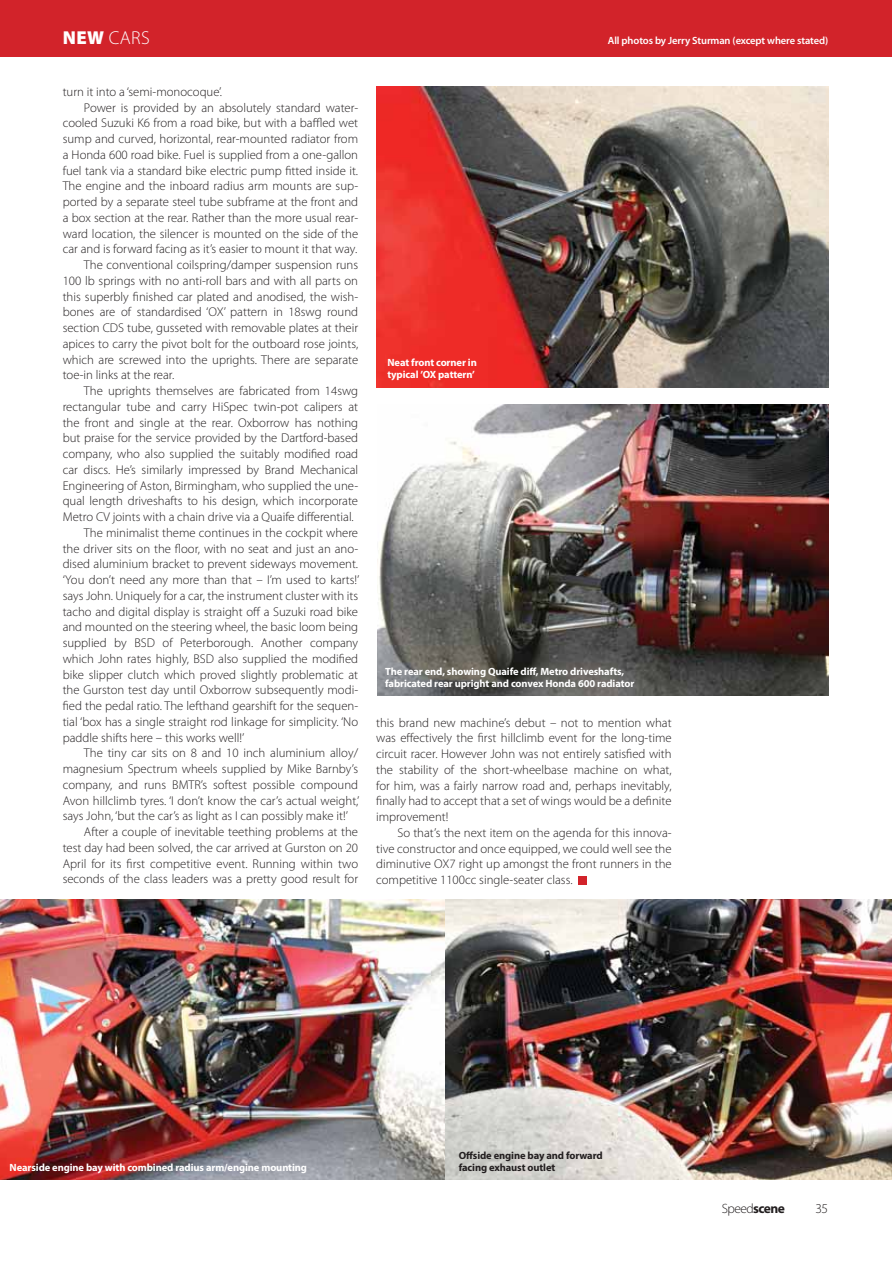
<style>
.page{position:relative;width:892px;height:1264px;background:#fff}
.page>*{position:absolute;margin:0;border:0;box-sizing:border-box;transform-origin:0 0}
.t1{font:300 18.75px "Myriad Pro";color:#fff}
.t2{font:300 13.5px "Myriad Pro";letter-spacing:-.04em;color:#231f20}
.t3{font:300 12.75px/15.8px "Myriad Pro";color:#231f20;text-align:justify}
.t4{font:700 10.5px/12px "Myriad Pro";letter-spacing:-.01em;color:#fff}
.t5{font:700 10.5px/12px "Myriad Pro";letter-spacing:-.01em;color:#231f20}
.t6{font:600 10.5px "Myriad Pro";letter-spacing:-.01em;color:#fff}
.s1{font-weight:900}
.s2{font-weight:700}
</style>
<div class="page">
<div style="left:578px;top:876px;width:9px;height:8px;background:#d2232a"></div>
<img style="left:376px;top:86px;width:452px;height:301px">
<img style="left:378px;top:404px;width:450px;height:292px">
<img style="left:0;top:900px;width:892px;height:279px">
<div style="left:0;top:0;width:892px;height:56px;background:#d2232a"></div>
<h1 class="t1" style="left:63px;top:31px;width:88px"><span class="s1">NEW</span> CARS</h1>
<p class="t6" style="left:608px;top:37px;width:222px">All photos by Jerry Sturman (except where stated)</p>
<p class="t3" style="left:63px;top:85px;width:161px">turn it into a ‘semi-monocoque’.</p>
<p class="t3" style="left:84px;top:101px;width:276px">Power is provided by an absolutely standard water-</p>
<p class="t3" style="left:63px;top:116px;width:297px">cooled Suzuki K6 from a road bike, but with a baffled wet</p>
<p class="t3" style="left:63px;top:132px;width:297px">sump and curved, horizontal, rear-mounted radiator from</p>
<p class="t3" style="left:63px;top:148px;width:297px">a Honda 600 road bike. Fuel is supplied from a one-gallon</p>
<p class="t3" style="left:63px;top:164px;width:297px">fuel tank via a standard bike electric pump fitted inside it.</p>
<p class="t3" style="left:63px;top:179px;width:297px">The engine and the inboard radius arm mounts are sup-</p>
<p class="t3" style="left:63px;top:195px;width:297px">ported by a separate steel tube subframe at the front and</p>
<p class="t3" style="left:63px;top:211px;width:297px">a box section at the rear. Rather than the more usual rear-</p>
<p class="t3" style="left:63px;top:227px;width:297px">ward location, the silencer is mounted on the side of the</p>
<p class="t3" style="left:63px;top:242px;width:296px">car and is forward facing as it’s easier to mount it that way.</p>
<p class="t3" style="left:84px;top:258px;width:276px">The conventional coilspring/damper suspension runs</p>
<p class="t3" style="left:63px;top:274px;width:297px">100 lb springs with no anti-roll bars and with all parts on</p>
<p class="t3" style="left:63px;top:290px;width:297px">this superbly finished car plated and anodised, the wish-</p>
<p class="t3" style="left:63px;top:305px;width:297px">bones are of standardised ‘OX’ pattern in 18swg round</p>
<p class="t3" style="left:63px;top:321px;width:297px">section CDS tube, gusseted with removable plates at their</p>
<p class="t3" style="left:63px;top:337px;width:297px">apices to carry the pivot bolt for the outboard rose joints,</p>
<p class="t3" style="left:63px;top:353px;width:297px">which are screwed into the uprights. There are separate</p>
<p class="t3" style="left:63px;top:368px;width:113px">toe-in links at the rear.</p>
<p class="t3" style="left:84px;top:384px;width:276px">The uprights themselves are fabricated from 14swg</p>
<p class="t3" style="left:63px;top:400px;width:297px">rectangular tube and carry HiSpec twin-pot calipers at</p>
<p class="t3" style="left:63px;top:416px;width:297px">the front and single at the rear. Oxborrow has nothing</p>
<p class="t3" style="left:63px;top:431px;width:297px">but praise for the service provided by the Dartford-based</p>
<p class="t3" style="left:63px;top:447px;width:297px">company, who also supplied the suitably modified road</p>
<p class="t3" style="left:63px;top:463px;width:297px">car discs. He’s similarly impressed by Brand Mechanical</p>
<p class="t3" style="left:63px;top:479px;width:297px">Engineering of Aston, Birmingham, who supplied the une-</p>
<p class="t3" style="left:63px;top:494px;width:297px">qual length driveshafts to his design, which incorporate</p>
<p class="t3" style="left:63px;top:510px;width:293px">Metro CV joints with a chain drive via a Quaife differential.</p>
<p class="t3" style="left:84px;top:526px;width:276px">The minimalist theme continues in the cockpit where</p>
<p class="t3" style="left:63px;top:542px;width:297px">the driver sits on the floor, with no seat and just an ano-</p>
<p class="t3" style="left:63px;top:557px;width:297px">dised aluminium bracket to prevent sideways movement.</p>
<p class="t3" style="left:63px;top:573px;width:298px">‘You don’t need any more than that – I’m used to karts!’</p>
<p class="t3" style="left:63px;top:589px;width:297px">says John. Uniquely for a car, the instrument cluster with its</p>
<p class="t3" style="left:63px;top:605px;width:297px">tacho and digital display is straight off a Suzuki road bike</p>
<p class="t3" style="left:63px;top:620px;width:297px">and mounted on the steering wheel, the basic loom being</p>
<p class="t3" style="left:63px;top:636px;width:297px">supplied by BSD of Peterborough. Another company</p>
<p class="t3" style="left:63px;top:652px;width:297px">which John rates highly, BSD also supplied the modified</p>
<p class="t3" style="left:63px;top:668px;width:297px">bike slipper clutch which proved slightly problematic at</p>
<p class="t3" style="left:63px;top:683px;width:297px">the Gurston test day until Oxborrow subsequently modi-</p>
<p class="t3" style="left:63px;top:699px;width:297px">fied the pedal ratio. The lefthand gearshift for the sequen-</p>
<p class="t3" style="left:63px;top:715px;width:297px">tial ‘box has a single straight rod linkage for simplicity. ‘No</p>
<p class="t3" style="left:63px;top:731px;width:183px">paddle shifts here – this works well!’</p>
<p class="t3" style="left:84px;top:746px;width:276px">The tiny car sits on 8 and 10 inch aluminium alloy/</p>
<p class="t3" style="left:63px;top:762px;width:297px">magnesium Spectrum wheels supplied by Mike Barnby’s</p>
<p class="t3" style="left:63px;top:778px;width:297px">company, and runs BMTR’s softest possible compound</p>
<p class="t3" style="left:63px;top:794px;width:298px">Avon hillclimb tyres. ‘I don’t know the car’s actual weight,’</p>
<p class="t3" style="left:63px;top:809px;width:287px">says John, ‘but the car’s as light as I can possibly make it!’</p>
<p class="t3" style="left:84px;top:825px;width:276px">After a couple of inevitable teething problems at the</p>
<p class="t3" style="left:63px;top:841px;width:297px">test day had been solved, the car arrived at Gurston on 20</p>
<p class="t3" style="left:63px;top:857px;width:297px">April for its first competitive event. Running within two</p>
<p class="t3" style="left:63px;top:872px;width:297px">seconds of the class leaders was a pretty good result for</p>
<p class="t4" style="left:387px;top:357px;width:91px">Neat front corner in typical ’OX pattern’</p>
<p class="t4" style="left:385px;top:666px;width:251px">The rear end, showing Quaife diff, Metro driveshafts, fabricated rear upright and convex Honda 600 radiator</p>
<p class="t3" style="left:376px;top:716px;width:297px">this brand new machine’s debut – not to mention what was effectively the first hillclimb event for the long-time circuit racer. However John was not entirely satisfied with the stability of the short-wheelbase machine on what, for him, was a fairly narrow road and, perhaps inevitably, finally had to accept that a set of wings would be a definite improvement!</p>
<p class="t3" style="left:376px;top:826px;width:297px;text-indent:21px">So that’s the next item on the agenda for this innova&shy;tive constructor and once equipped, we could well see the diminutive OX7 right up amongst the front runners in the competitive 1100cc single-seater class.</p>
<p class="t4" style="left:10px;top:1162px;width:299px">Nearside engine bay with combined radius arm/engine mounting</p>
<p class="t5" style="left:459px;top:1150px;width:146px">Offside engine bay and forward facing exhaust outlet</p>
<p class="t2" style="left:722px;top:1203px;width:65px">Speed<span class="s2">scene</span></p>
<p class="t2" style="left:815px;top:1203px;width:14px">35</p>
</div>
